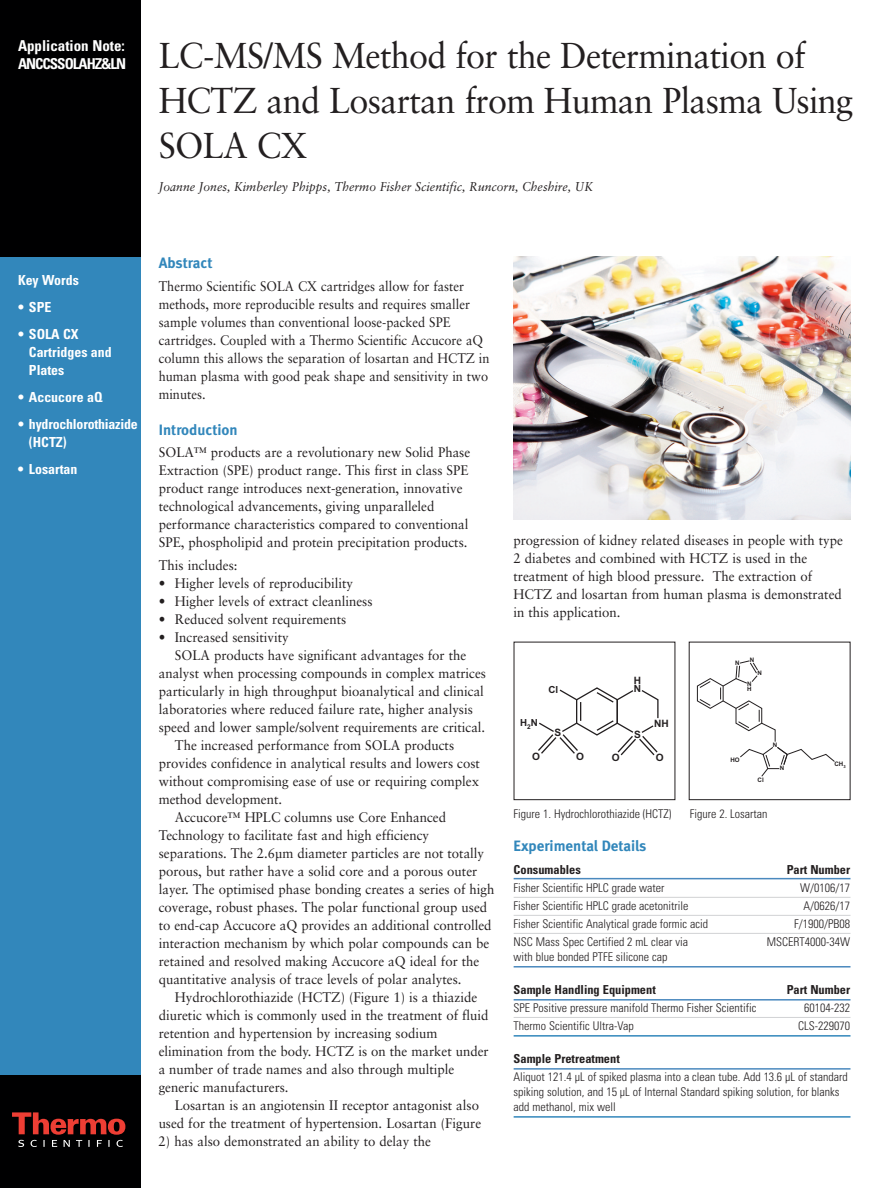
<style>
.page{position:relative;width:891px;height:1188px;background:#fff}
.page>*{position:absolute;margin:0;border:0;box-sizing:border-box;transform-origin:0 0}
.t1{font:36px/45px "Sabon";letter-spacing:-.02em;color:#231f20;scale:.95 1}
.t2{font:15px "Meta Bold LF";color:#3287bb}
.t3{font:700 condensed 15px/18px "Univers";color:#fff}
.t4{font:13.8px/18px "Sabon";color:#231f20;scale:.95 1}
.t5{font:13.8px/18px "Sabon";color:#231f20;scale:.92 1}
.t6{font:700 condensed 13.8px/18px "Univers";color:#fff}
.t7{font:italic 12.75px "Sabon";color:#231f20;scale:.95 1}
.t8{font:700 condensed 12.3px "Univers";color:#231f20}
.t9{font:300 condensed 12px/15px "Univers";color:#231f20}
.t10{font:700 10.2px/8.4px "Arial";color:#231f20}
.t11{font:700 9.75px "Arial";color:#231f20}
.t12{font:700 6.15px/5.4px "Arial";color:#231f20}
</style>
<div class="page">
<div style="left:0;top:257px;width:141px;height:931px;background:#3287bb"></div>
<div style="left:0;top:0;width:141px;height:257px;background:#000001"></div>
<div style="left:0;top:1076px;width:141px;height:112px;background:#000001"></div>
<svg style="left:12px;top:1112px;width:113px;height:35px"></svg>
<img style="left:514px;top:256px;width:336px;height:263px">
<hr style="left:514px;top:878px;width:336px;height:1px;background:#4a89be">
<hr style="left:514px;top:897px;width:336px;height:1px;background:#d1d2d4">
<hr style="left:514px;top:915px;width:336px;height:1px;background:#d1d2d4">
<hr style="left:514px;top:933px;width:336px;height:1px;background:#d1d2d4">
<hr style="left:514px;top:966px;width:336px;height:2px;background:#4a89be">
<hr style="left:514px;top:999px;width:336px;height:2px;background:#4a89be">
<hr style="left:514px;top:1017px;width:336px;height:1px;background:#d1d2d4">
<hr style="left:514px;top:1035px;width:336px;height:2px;background:#3287bb">
<hr style="left:514px;top:1068px;width:336px;height:2px;background:#4a89be">
<hr style="left:514px;top:1116px;width:336px;height:2px;background:#3287bb">
<svg style="left:697px;top:660px;width:138px;height:117px"></svg>
<svg style="left:538px;top:687px;width:121px;height:69px"></svg>
<p class="t3" style="left:18px;top:38px;width:110px">Application Note:<br>ANCCSSOLAHZ&amp;LN</p>
<h1 class="t1" style="left:159px;top:36px;width:733px">LC-MS/MS Method for the Determination of<br>HCTZ and Losartan from Human Plasma Using<br>SOLA CX</h1>
<p class="t7" style="left:159px;top:181px;width:459px">Joanne Jones, Kimberley Phipps, Thermo Fisher Scientific, Runcorn, Cheshire, UK</p>
<p class="t6" style="left:18px;top:272px;width:62px">Key Words</p>
<p class="t6" style="left:18px;top:299px;width:35px">• SPE</p>
<p class="t6" style="left:29px;top:326px;width:84px;text-indent:-11px">• SOLA CX<br>Cartridges and<br>Plates</p>
<p class="t6" style="left:18px;top:389px;width:86px">• Accucore aQ</p>
<p class="t6" style="left:29px;top:416px;width:110px;text-indent:-11px">• hydrochlorothiazide (HCTZ)</p>
<p class="t6" style="left:18px;top:461px;width:61px">• Losartan</p>
<p class="t2" style="left:159px;top:258px;width:55px">Abstract</p>
<p class="t5" style="left:159px;top:278px;width:361px">Thermo Scientific SOLA CX cartridges allow for faster methods, more reproducible results and requires smaller sample volumes than conventional loose-packed SPE cartridges. Coupled with a Thermo Scientific Accucore aQ column this allows the separation of losartan and HCTZ in human plasma with good peak shape and sensitivity in two minutes.</p>
<p class="t2" style="left:159px;top:424px;width:80px">Introduction</p>
<p class="t4" style="left:159px;top:445px;width:329px">SOLA™ products are a revolutionary new Solid Phase Extraction (SPE) product range. This first in class SPE product range introduces next-generation, innovative technological advancements, giving unparalleled performance characteristics compared to conventional SPE, phospholipid and protein precipitation products.</p>
<p class="t4" style="left:159px;top:557px;width:84px">This includes:</p>
<p class="t4" style="left:159px;top:575px;width:206px">• Higher levels of reproducibility</p>
<p class="t4" style="left:159px;top:593px;width:227px">• Higher levels of extract cleanliness</p>
<p class="t4" style="left:159px;top:611px;width:199px">• Reduced solvent requirements</p>
<p class="t4" style="left:159px;top:629px;width:138px">• Increased sensitivity</p>
<p class="t4" style="left:175px;top:647px;width:308px">SOLA products have significant advantages for the</p>
<p class="t4" style="left:159px;top:665px;width:346px">analyst when processing compounds in complex matrices</p>
<p class="t4" style="left:159px;top:683px;width:344px">particularly in high throughput bioanalytical and clinical</p>
<p class="t4" style="left:159px;top:701px;width:332px">laboratories where reduced failure rate, higher analysis</p>
<p class="t4" style="left:159px;top:719px;width:345px">speed and lower sample/solvent requirements are critical.</p>
<p class="t4" style="left:175px;top:737px;width:295px">The increased performance from SOLA products</p>
<p class="t4" style="left:159px;top:755px;width:339px">provides confidence in analytical results and lowers cost</p>
<p class="t4" style="left:159px;top:773px;width:339px">without compromising ease of use or requiring complex</p>
<p class="t4" style="left:159px;top:791px;width:131px">method development.</p>
<p class="t4" style="left:175px;top:809px;width:287px">Accucore™ HPLC columns use Core Enhanced</p>
<p class="t4" style="left:159px;top:827px;width:286px">Technology to facilitate fast and high efficiency</p>
<p class="t4" style="left:159px;top:845px;width:344px">separations. The 2.6µm diameter particles are not totally</p>
<p class="t4" style="left:159px;top:863px;width:337px">porous, but rather have a solid core and a porous outer</p>
<p class="t4" style="left:159px;top:881px;width:355px">layer. The optimised phase bonding creates a series of high</p>
<p class="t4" style="left:159px;top:899px;width:347px">coverage, robust phases. The polar functional group used</p>
<p class="t4" style="left:159px;top:917px;width:352px">to end-cap Accucore aQ provides an additional controlled</p>
<p class="t4" style="left:159px;top:935px;width:349px">interaction mechanism by which polar compounds can be</p>
<p class="t4" style="left:159px;top:953px;width:339px">retained and resolved making Accucore aQ ideal for the</p>
<p class="t4" style="left:159px;top:971px;width:320px">quantitative analysis of trace levels of polar analytes.</p>
<p class="t4" style="left:175px;top:989px;width:320px">Hydrochlorothiazide (HCTZ) (Figure 1) is a thiazide</p>
<p class="t4" style="left:159px;top:1007px;width:349px">diuretic which is commonly used in the treatment of fluid</p>
<p class="t4" style="left:159px;top:1025px;width:295px">retention and hypertension by increasing sodium</p>
<p class="t4" style="left:159px;top:1043px;width:349px">elimination from the body. HCTZ is on the market under</p>
<p class="t4" style="left:159px;top:1061px;width:313px">a number of trade names and also through multiple</p>
<p class="t4" style="left:159px;top:1079px;width:138px">generic manufacturers.</p>
<p class="t4" style="left:175px;top:1097px;width:322px">Losartan is an angiotensin II receptor antagonist also</p>
<p class="t4" style="left:159px;top:1115px;width:341px">used for the treatment of hypertension. Losartan (Figure</p>
<p class="t4" style="left:159px;top:1133px;width:288px">2) has also demonstrated an ability to delay the</p>
<p class="t4" style="left:514px;top:532px;width:348px">progression of kidney related diseases in people with type 2 diabetes and combined with HCTZ is used in the treatment of high blood pressure. The extraction of HCTZ and losartan from human plasma is demonstrated in this application.</p>
<p class="t11" style="left:520px;top:717px;width:19px">H<sub>2</sub>N</p>
<p class="t11" style="left:548px;top:685px;width:11px">Cl</p>
<p class="t10" style="left:634px;top:676px;width:9px">H<br>N</p>
<p class="t10" style="left:555px;top:728px;width:8px">S</p>
<p class="t10" style="left:634px;top:730px;width:8px">S</p>
<p class="t10" style="left:654px;top:719px;width:16px">NH</p>
<p class="t10" style="left:532px;top:752px;width:9px">O</p>
<p class="t10" style="left:576px;top:752px;width:9px">O</p>
<p class="t10" style="left:612px;top:753px;width:9px">O</p>
<p class="t10" style="left:656px;top:753px;width:9px">O</p>
<p class="t9" style="left:514px;top:807px;width:159px">Figure 1. Hydrochlorothiazide (HCTZ)</p>
<p class="t2" style="left:514px;top:841px;width:134px">Experimental Details</p>
<p class="t12" style="left:735px;top:660px;width:6px">N</p>
<p class="t12" style="left:750px;top:657px;width:6px">N</p>
<p class="t12" style="left:757px;top:670px;width:6px">N</p>
<p class="t12" style="left:747px;top:681px;width:6px">N<br>H</p>
<p class="t12" style="left:730px;top:757px;width:11px">HO</p>
<p class="t12" style="left:758px;top:777px;width:8px">Cl</p>
<p class="t12" style="left:773px;top:742px;width:6px">N</p>
<p class="t12" style="left:780px;top:765px;width:6px">N</p>
<p class="t9" style="left:690px;top:807px;width:79px">Figure 2. Losartan</p>
<p class="t12" style="left:834px;top:762px;width:13px">CH<sub>3</sub></p>
<p class="t8" style="left:514px;top:865px;width:69px">Consumables</p>
<p class="t8" style="left:787px;top:865px;width:65px">Part Number</p>
<p class="t9" style="left:514px;top:881px;width:152px">Fisher Scientific HPLC grade water</p>
<p class="t9" style="left:800px;top:881px;width:51px">W/0106/17</p>
<p class="t9" style="left:514px;top:899px;width:176px">Fisher Scientific HPLC grade acetonitrile</p>
<p class="t9" style="left:804px;top:899px;width:48px">A/0626/17</p>
<p class="t9" style="left:514px;top:917px;width:196px">Fisher Scientific Analytical grade formic acid</p>
<p class="t9" style="left:794px;top:917px;width:57px">F/1900/PB08</p>
<p class="t9" style="left:514px;top:935px;width:176px">NSC Mass Spec Certified 2 mL clear via</p>
<p class="t9" style="left:767px;top:935px;width:85px">MSCERT4000-34W</p>
<p class="t9" style="left:514px;top:950px;width:155px">with blue bonded PTFE silicone cap</p>
<p class="t8" style="left:514px;top:985px;width:144px">Sample Handling Equipment</p>
<p class="t8" style="left:787px;top:985px;width:65px">Part Number</p>
<p class="t9" style="left:514px;top:1002px;width:244px">SPE Positive pressure manifold Thermo Fisher Scientific</p>
<p class="t9" style="left:804px;top:1002px;width:47px">60104-232</p>
<p class="t9" style="left:514px;top:1020px;width:122px">Thermo Scientific Ultra-Vap</p>
<p class="t9" style="left:798px;top:1020px;width:53px">CLS-229070</p>
<p class="t8" style="left:514px;top:1054px;width:108px">Sample Pretreatment</p>
<p class="t9" style="left:514px;top:1071px;width:336px">Aliquot 121.4 µL of spiked plasma into a clean tube. Add 13.6 µL of standard spiking solution, and 15 µL of Internal Standard spiking solution, for blanks add methanol, mix well</p>
</div>
